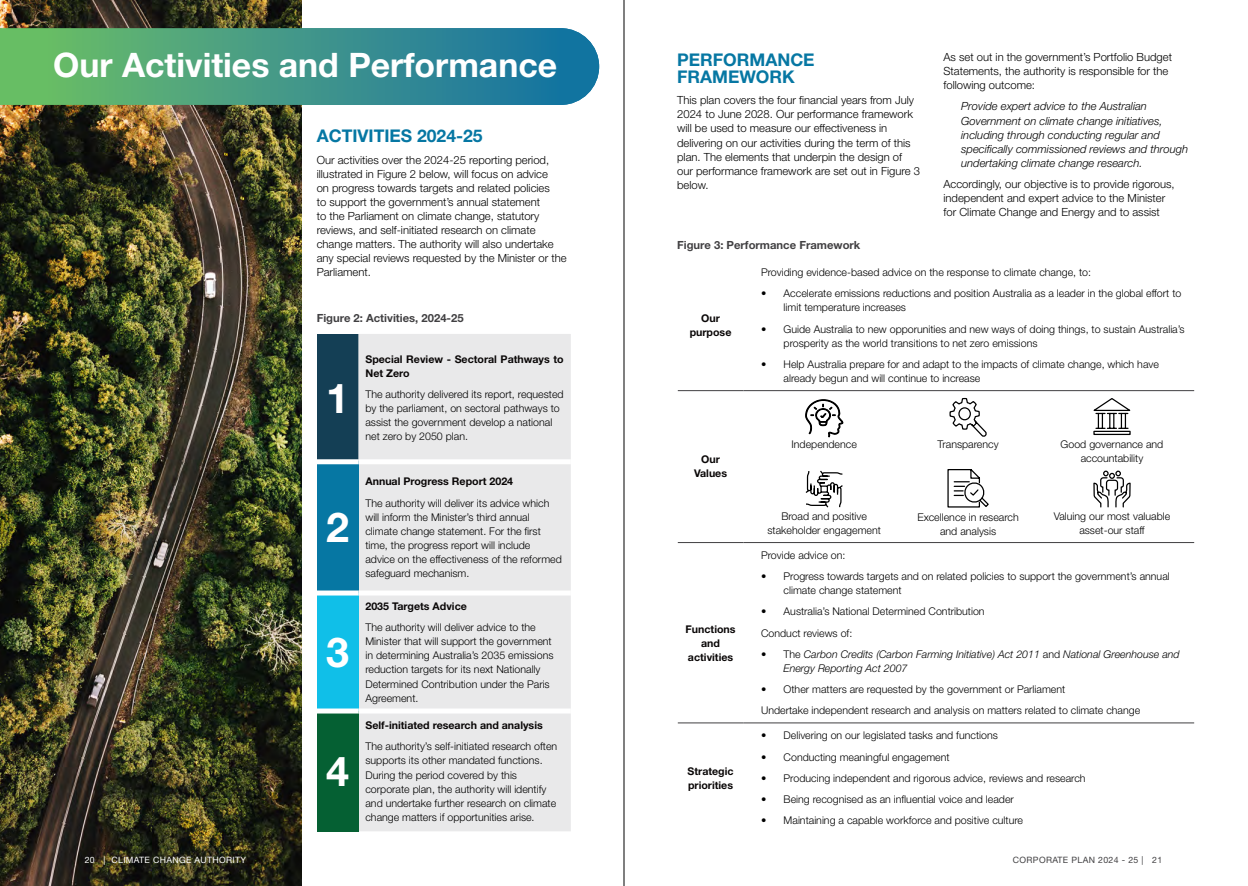
<style>
.page{position:relative;width:1248px;height:886px;background:#fff}
.page>*{position:absolute;margin:0;border:0;box-sizing:border-box;transform-origin:0 0}
.t1{font:700 41.25px "Helvetica Neue LT Std";color:#fff}
.t2{font:700 33.75px "Helvetica Neue LT Std";color:#fff}
.t3{font:700 17.5px/17.5px "Helvetica Neue LT Std";color:#0677a3}
.t4{font:300 11.25px/14px "Helvetica Neue LT Std";color:#000}
.t5{font:italic 300 11.25px/14px "Helvetica Neue LT Std";color:#000}
.t6{font:700 11.25px "Helvetica Neue LT Std";color:#414042}
.t7{font:300 10.62px/14.1px "Helvetica Neue LT Std";color:#000}
.t8{font:700 10.62px/14.1px "Helvetica Neue LT Std";color:#090606;text-align:center}
.t9{font:italic 300 10.62px/14.1px "Helvetica Neue LT Std";color:#000}
.t10{font:8.75px "Helvetica Neue LT Std";letter-spacing:.04em;color:#fff}
.t11{font:8.75px "Helvetica Neue LT Std";letter-spacing:.04em;color:#414042}
.s1{font-style:normal}
</style>
<div class="page">
<hr style="left:623px;top:0;width:1px;height:886px;background:#000">
<img style="left:0;top:0;width:301px;height:886px">
<div style="left:317px;top:334px;width:41px;height:128px;background:#143f55"></div>
<div style="left:358px;top:334px;width:212px;height:497px;background:#e9e9ea"></div>
<div style="left:317px;top:462px;width:41px;height:131px;background:#0677a3"></div>
<div style="left:317px;top:593px;width:41px;height:118px;background:#10bfe8"></div>
<div style="left:317px;top:711px;width:41px;height:120px;background:#056033"></div>
<div style="left:317px;top:459px;width:41px;height:5px;background:#fff"></div>
<div style="left:358px;top:459px;width:212px;height:5px;background:#fff"></div>
<div style="left:317px;top:590px;width:41px;height:5px;background:#fff"></div>
<div style="left:358px;top:590px;width:212px;height:5px;background:#fff"></div>
<div style="left:317px;top:708px;width:41px;height:5px;background:#fff"></div>
<div style="left:358px;top:708px;width:212px;height:5px;background:#fff"></div>
<svg style="left:0;top:28px;width:599px;height:77px;background:#439987"></svg>
<hr style="left:677px;top:390px;width:66px;height:1px;background:#414042">
<hr style="left:743px;top:390px;width:450px;height:1px;background:#414042">
<hr style="left:677px;top:542px;width:66px;height:1px;background:#414042">
<hr style="left:743px;top:542px;width:450px;height:1px;background:#414042">
<hr style="left:677px;top:723px;width:66px;height:1px;background:#414042">
<hr style="left:743px;top:723px;width:450px;height:1px;background:#414042">
<svg style="left:1092px;top:470px;width:39px;height:74px"></svg>
<svg style="left:949px;top:397px;width:38px;height:40px"></svg>
<svg style="left:1093px;top:398px;width:38px;height:38px"></svg>
<svg style="left:805px;top:470px;width:38px;height:38px"></svg>
<svg style="left:947px;top:469px;width:42px;height:39px"></svg>
<svg style="left:805px;top:399px;width:38px;height:38px"></svg>
<h2 class="t2" style="left:53px;top:44px;width:505px">Our Activities and Performance</h2>
<h3 class="t3" style="left:317px;top:127px;width:167px">ACTIVITIES 2024-25</h3>
<p class="t4" style="left:317px;top:152px;width:251px">Our activities over the 2024-25 reporting period, illustrated in Figure 2 below, will focus on advice<br>on progress towards targets and related policies<br>to support the government’s annual statement<br>to the Parliament on climate change, statutory reviews, and self-initiated research on climate change matters. The authority will also undertake any special reviews requested by the Minister or the Parliament.</p>
<p class="t6" style="left:317px;top:311px;width:148px">Figure 2: Activities, 2024-25</p>
<p class="t10" style="left:85px;top:854px;width:163px">20 | CLIMATE CHANGE AUTHORITY</p>
<h1 class="t1" style="left:326px;top:372px;width:24px">1</h1>
<h1 class="t1" style="left:326px;top:502px;width:24px">2</h1>
<h1 class="t1" style="left:326px;top:626px;width:24px">3</h1>
<h1 class="t1" style="left:326px;top:746px;width:24px">4</h1>
<p class="t8" style="left:365px;top:352px;width:200px;text-align:left">Special Review - Sectoral Pathways to<br>Net Zero</p>
<p class="t7" style="left:365px;top:387px;width:200px">The authority delivered its report, requested by the parliament, on sectoral pathways to assist the government develop a national net zero by 2050 plan.</p>
<p class="t8" style="left:365px;top:474px;width:149px">Annual Progress Report 2024</p>
<p class="t7" style="left:365px;top:495px;width:198px">The authority will deliver its advice which will inform the Minister’s third annual climate change statement. For the first time, the progress report will include advice on the effectiveness of the reformed safeguard mechanism.</p>
<p class="t8" style="left:365px;top:599px;width:103px">2035 Targets Advice</p>
<p class="t7" style="left:365px;top:620px;width:189px">The authority will deliver advice to the Minister that will support the government in determining Australia’s 2035 emissions reduction targets for its next Nationally Determined Contribution under the Paris Agreement.</p>
<p class="t8" style="left:365px;top:718px;width:179px">Self-initiated research and analysis</p>
<p class="t7" style="left:365px;top:739px;width:193px">The authority’s self-initiated research often supports its other mandated functions.<br>During the period covered by this corporate plan, the authority will identify and undertake further research on climate change matters if opportunities arise.</p>
<h3 class="t3" style="left:677px;top:50px;width:139px">PERFORMANCE<br>FRAMEWORK</h3>
<p class="t4" style="left:677px;top:93px;width:244px">This plan covers the four financial years from July 2024 to June 2028. Our performance framework will be used to measure our effectiveness in delivering on our activities during the term of this plan. The elements that underpin the design of our performance framework are set out in Figure 3 below.</p>
<p class="t6" style="left:677px;top:238px;width:185px">Figure 3: Performance Framework</p>
<p class="t4" style="left:943px;top:50px;width:230px">As set out in the government’s Portfolio Budget<br>Statements, the authority is responsible for the following outcome:</p>
<p class="t5" style="left:961px;top:99px;width:228px">Provide expert advice to the Australian Government on climate change initiatives, including through conducting regular and specifically commissioned reviews and through undertaking climate change research.</p>
<p class="t4" style="left:943px;top:177px;width:233px">Accordingly, our objective is to provide rigorous, independent and expert advice to the Minister for Climate Change and Energy and to assist</p>
<p class="t8" style="left:689px;top:311px;width:43px">Our purpose</p>
<p class="t8" style="left:694px;top:452px;width:35px">Our<br>Values</p>
<p class="t8" style="left:685px;top:622px;width:51px">Functions and activities</p>
<p class="t8" style="left:687px;top:763px;width:48px;text-align:left">Strategic priorities</p>
<p class="t7" style="left:761px;top:265px;width:331px">Providing evidence-based advice on the response to climate change, to:</p>
<p class="t7" style="left:783px;top:286px;width:399px;text-indent:-23px">• Accelerate emissions reductions and position Australia as a leader in the global effort to limit temperature increases</p>
<p class="t7" style="left:783px;top:321px;width:402px;text-indent:-23px">• Guide Australia to new opporunities and new ways of doing things, to sustain Australia’s prosperity as the world transitions to net zero emissions</p>
<p class="t7" style="left:783px;top:357px;width:377px;text-indent:-23px">• Help Australia prepare for and adapt to the impacts of climate change, which have already begun and will continue to increase</p>
<p class="t7" style="left:791px;top:437px;width:67px">Independence</p>
<p class="t7" style="left:767px;top:509px;width:115px;text-align:center">Broad and positive stakeholder engagement</p>
<p class="t7" style="left:937px;top:437px;width:63px">Transparency</p>
<p class="t7" style="left:917px;top:510px;width:103px;text-align:center">Excellence in research and analysis</p>
<p class="t7" style="left:1060px;top:437px;width:104px;text-align:center">Good governance and accountability</p>
<p class="t7" style="left:1053px;top:509px;width:118px;text-align:center">Valuing our most valuable asset-our staff</p>
<p class="t7" style="left:761px;top:548px;width:86px">Provide advice on:</p>
<p class="t7" style="left:783px;top:569px;width:387px;text-indent:-23px">• Progress towards targets and on related policies to support the government’s annual climate change statement</p>
<p class="t7" style="left:761px;top:601px;width:225px;line-height:21.1px">• Australia’s National Determined Contribution<br>Conduct reviews of:</p>
<p class="t9" style="left:783px;top:647px;width:397px;text-indent:-23px"><span class="s1">• The</span> Carbon Credits (Carbon Farming Initiative) Act 2011 <span class="s1">and</span> National Greenhouse and<br>Energy Reporting Act 2007</p>
<p class="t7" style="left:761px;top:678px;width:380px;line-height:21.1px">• Other matters are requested by the government or Parliament<br>Undertake independent research and analysis on matters related to climate change</p>
<p class="t7" style="left:761px;top:728px;width:238px">• Delivering on our legislated tasks and functions</p>
<p class="t7" style="left:761px;top:749px;width:190px">• Conducting meaningful engagement</p>
<p class="t7" style="left:761px;top:771px;width:326px">• Producing independent and rigorous advice, reviews and research</p>
<p class="t7" style="left:761px;top:792px;width:254px">• Being recognised as an influential voice and leader</p>
<p class="t7" style="left:761px;top:813px;width:263px">• Maintaining a capable workforce and positive culture</p>
<p class="t11" style="left:1012px;top:854px;width:151px">CORPORATE PLAN 2024 - 25 | 21</p>
</div>
